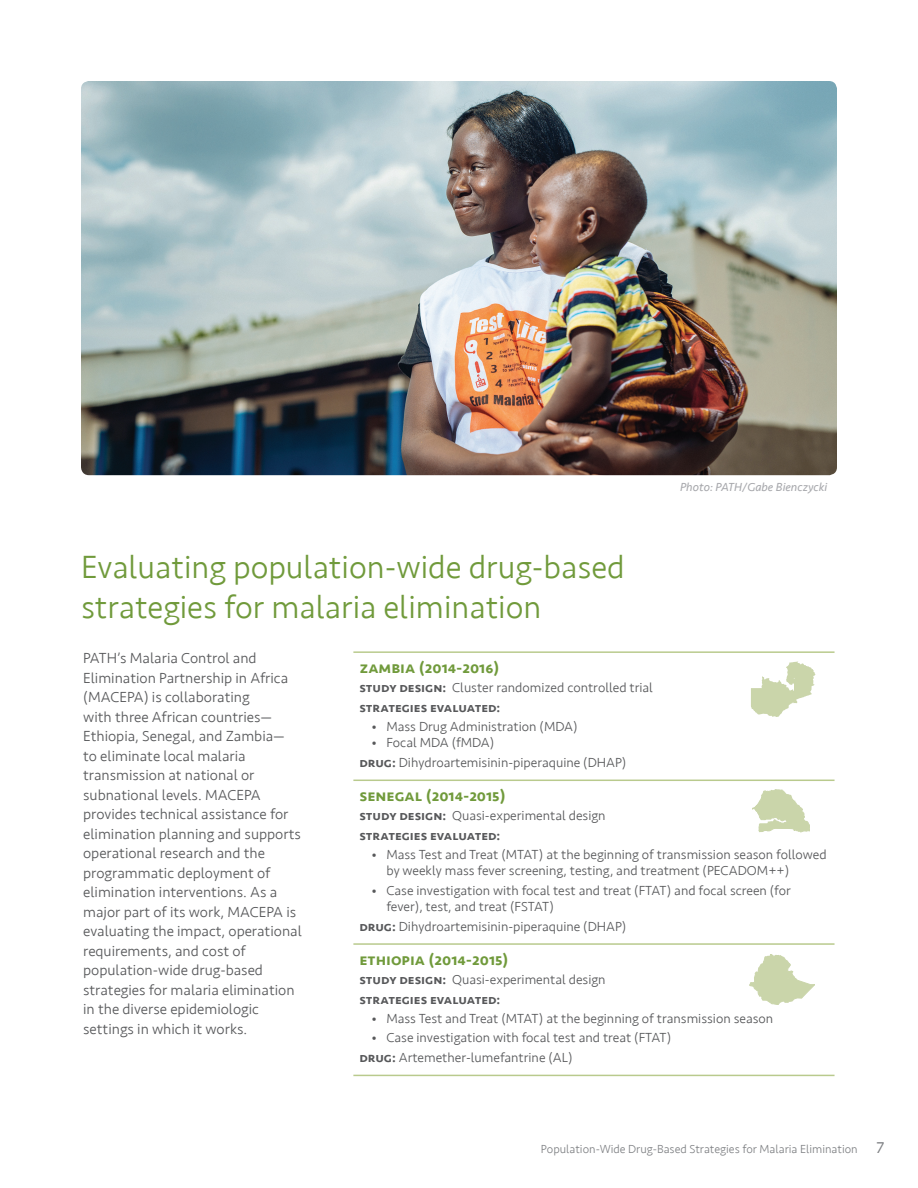
<style>
.page{position:relative;width:918px;height:1188px;background:#fff}
.page>*{position:absolute;margin:0;border:0;box-sizing:border-box;transform-origin:0 0}
.t1{font:300 33px/39.6px "Seravek";color:#709a3b}
.t2{font:500 16.5px "Seravek";color:#709a3b}
.t3{font:300 15px/19.5px "Seravek";color:#57585a}
.t4{font:300 13.5px/19.5px "Seravek";color:#57585a}
.t5{font:500 13.5px/19.5px "Seravek";color:#57585a}
.t6{font:300 12px "Seravek";color:#808285}
.t7{font:italic 12px "Seravek";color:#a8a9ad}
.s1{font-weight:300}
.s2{font-weight:500}
.s3{font-size:21px}
</style>
<div class="page">
<img style="left:81px;top:81px;width:756px;height:394px">
<hr style="left:353px;top:651px;width:482px;height:2px;background:#b9ca8d">
<hr style="left:353px;top:780px;width:482px;height:1px;background:#b9ca8d">
<hr style="left:353px;top:943px;width:482px;height:2px;background:#b9ca8d">
<hr style="left:353px;top:1075px;width:482px;height:1px;background:#b9ca8d">
<svg style="left:750px;top:954px;width:65px;height:51px"></svg>
<svg style="left:752px;top:789px;width:58px;height:43px"></svg>
<svg style="left:751px;top:662px;width:64px;height:55px"></svg>
<h1 class="t1" style="left:81px;top:548px;width:545px">Evaluating population-wide drug-based strategies for malaria elimination</h1>
<p class="t7" style="left:680px;top:477px;width:149px">Photo: PATH/Gabe Bienczycki</p>
<p class="t3" style="left:83px;top:649px;width:220px">PATH’s Malaria Control and<br>Elimination Partnership in Africa (MACEPA) is collaborating<br>with three African countries—<br>Ethiopia, Senegal, and Zambia— to eliminate local malaria transmission at national or subnational levels. MACEPA provides technical assistance for elimination planning and supports operational research and the programmatic deployment of elimination interventions. As a major part of its work, MACEPA is evaluating the impact, operational requirements, and cost of population-wide drug-based strategies for malaria elimination in the diverse epidemiologic settings in which it works.</p>
<p class="t2" style="left:359px;top:657px;width:142px">zambia (2014-2016)</p>
<p class="t5" style="left:359px;top:678px;width:295px">study design: <span class="s1">Cluster randomized controlled trial </span>strategies evaluated:</p>
<p class="t4" style="left:371px;top:717px;width:208px">• Mass Drug Administration (MDA)</p>
<p class="t4" style="left:359px;top:733px;width:269px;text-indent:12px">• Focal MDA (fMDA)<br><span class="s2">drug:</span> Dihydroartemisinin-piperaquine (DHAP)</p>
<p class="t2" style="left:359px;top:785px;width:148px">senegal (2014-2015)</p>
<p class="t5" style="left:359px;top:806px;width:248px">study design: <span class="s1">Quasi-experimental design </span>strategies evaluated:</p>
<p class="t4" style="left:386px;top:847px;width:442px;line-height:16.2px;text-indent:-15px">• Mass Test and Treat (MTAT) at the beginning of transmission season followed by weekly mass fever screening, testing, and treatment (PECADOM++)</p>
<p class="t4" style="left:386px;top:883px;width:406px;line-height:16.2px;text-indent:-15px">• Case investigation with focal test and treat (FTAT) and focal screen (for fever), test, and treat (FSTAT)</p>
<p class="t4" style="left:359px;top:917px;width:269px"><span class="s2">drug:</span> Dihydroartemisinin-piperaquine (DHAP)</p>
<p class="t2" style="left:359px;top:949px;width:151px">ethiopia (2014-2015)</p>
<p class="t5" style="left:359px;top:970px;width:248px">study design: <span class="s1">Quasi-experimental design </span>strategies evaluated:</p>
<p class="t4" style="left:371px;top:1009px;width:403px">• Mass Test and Treat (MTAT) at the beginning of transmission season</p>
<p class="t4" style="left:359px;top:1028px;width:313px;text-indent:12px">• Case investigation with focal test and treat (FTAT) <span class="s2">drug:</span> Artemether-lumefantrine (AL)</p>
<p class="t6" style="left:541px;top:1142px;width:345px">Population-Wide Drug-Based Strategies for Malaria Elimination <span class="s3">7</span></p>
</div>
